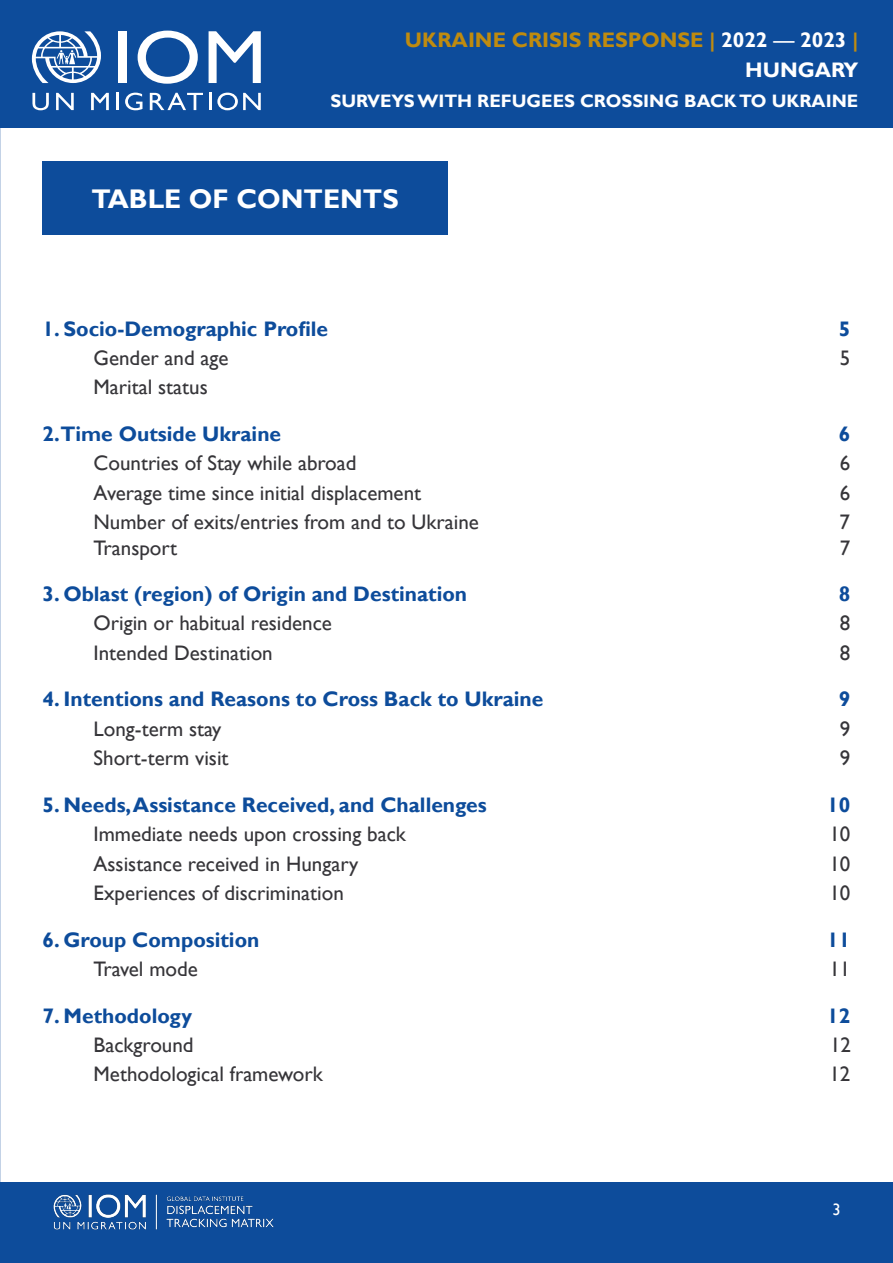
<style>
.page{position:relative;width:893px;height:1263px;background:#fff}
.page>*{position:absolute;margin:0;border:0;box-sizing:border-box;transform-origin:0 0}
.t1{font:700 27px "Gill Sans";color:#fff}
.toc_2_sub{font:21px "Gill Sans";color:#363539}
.toc_subheading{font:700 21px "Gill Sans";color:#0d4c9b}
.t2{font:700 21px/30px "Gill Sans";color:#bf8b0f;text-align:right}
.t3{font:700 18px "Gill Sans";color:#fff}
.t4{font:16.5px "Gill Sans";color:#fff}
.s1{color:#fff}
.s2{font-weight:400;color:#fff}
</style>
<div class="page">
<div style="left:0;top:0;width:893px;height:128px;background:#0d4c9b"></div>
<div style="left:0;top:1182px;width:893px;height:81px;background:#0d4c9b"></div>
<img style="left:53px;top:1194px;width:221px;height:36px">
<div style="left:119px;top:31px;width:8px;height:52px;background:#fff"></div>
<svg style="left:138px;top:31px;width:60px;height:53px"></svg>
<svg style="left:209px;top:31px;width:52px;height:52px"></svg>
<svg style="left:32px;top:93px;width:17px;height:17px"></svg>
<svg style="left:56px;top:93px;width:18px;height:17px"></svg>
<svg style="left:91px;top:93px;width:18px;height:17px"></svg>
<hr style="left:116px;top:93px;width:3px;height:17px;background:#fff">
<svg style="left:125px;top:93px;width:17px;height:17px"></svg>
<svg style="left:150px;top:93px;width:53px;height:17px"></svg>
<hr style="left:209px;top:93px;width:3px;height:17px;background:#fff">
<svg style="left:217px;top:93px;width:44px;height:17px"></svg>
<svg style="left:32px;top:31px;width:69px;height:52px"></svg>
<div style="left:43px;top:161px;width:405px;height:74px;background:#0d4c9b"></div>
<p class="t2" style="left:405px;top:26px;width:455px">UKRAINE CRISIS RESPONSE | <span class="s1">2022</span> <span class="s2">—</span> <span class="s1">2023</span> |<br><span class="s1">HUNGARY</span></p>
<p class="t3" style="left:330px;top:91px;width:529px">SURVEYS WITH REFUGEES CROSSING BACK TO UKRAINE</p>
<p class="t1" style="left:92px;top:182px;width:309px">TABLE OF CONTENTS</p>
<p class="toc_subheading" style="left:43px;top:316px;width:287px">1. Socio-Demographic Profile</p>
<p class="toc_subheading" style="left:839px;top:316px;width:13px">5</p>
<p class="toc_2_sub" style="left:94px;top:346px;width:137px">Gender and age</p>
<p class="toc_2_sub" style="left:840px;top:346px;width:12px">5</p>
<p class="toc_2_sub" style="left:94px;top:375px;width:116px">Marital status</p>
<p class="toc_subheading" style="left:43px;top:421px;width:240px">2.Time Outside Ukraine</p>
<p class="toc_subheading" style="left:839px;top:421px;width:13px">6</p>
<p class="toc_2_sub" style="left:94px;top:451px;width:265px">Countries of Stay while abroad</p>
<p class="toc_2_sub" style="left:840px;top:451px;width:12px">6</p>
<p class="toc_2_sub" style="left:94px;top:481px;width:329px">Average time since initial displacement</p>
<p class="toc_2_sub" style="left:840px;top:481px;width:12px">6</p>
<p class="toc_2_sub" style="left:94px;top:510px;width:387px">Number of exits/entries from and to Ukraine</p>
<p class="toc_2_sub" style="left:840px;top:510px;width:12px">7</p>
<p class="toc_2_sub" style="left:94px;top:535px;width:85px">Transport</p>
<p class="toc_2_sub" style="left:840px;top:535px;width:12px">7</p>
<p class="toc_subheading" style="left:43px;top:581px;width:426px">3. Oblast (region) of Origin and Destination</p>
<p class="toc_subheading" style="left:839px;top:581px;width:13px">8</p>
<p class="toc_2_sub" style="left:94px;top:611px;width:240px">Origin or habitual residence</p>
<p class="toc_2_sub" style="left:840px;top:611px;width:12px">8</p>
<p class="toc_2_sub" style="left:94px;top:641px;width:181px">Intended Destination</p>
<p class="toc_2_sub" style="left:840px;top:641px;width:12px">8</p>
<p class="toc_subheading" style="left:43px;top:687px;width:502px">4. Intentions and Reasons to Cross Back to Ukraine</p>
<p class="toc_subheading" style="left:839px;top:687px;width:13px">9</p>
<p class="toc_2_sub" style="left:94px;top:716px;width:129px">Long-term stay</p>
<p class="toc_2_sub" style="left:840px;top:716px;width:12px">9</p>
<p class="toc_2_sub" style="left:94px;top:746px;width:137px">Short-term visit</p>
<p class="toc_2_sub" style="left:840px;top:746px;width:12px">9</p>
<p class="toc_subheading" style="left:43px;top:792px;width:446px">5. Needs, Assistance Received, and Challenges</p>
<p class="toc_subheading" style="left:827px;top:792px;width:25px">10</p>
<p class="toc_2_sub" style="left:94px;top:822px;width:314px">Immediate needs upon crossing back</p>
<p class="toc_2_sub" style="left:829px;top:822px;width:22px">10</p>
<p class="toc_2_sub" style="left:94px;top:851px;width:266px">Assistance received in Hungary</p>
<p class="toc_2_sub" style="left:829px;top:851px;width:22px">10</p>
<p class="toc_2_sub" style="left:94px;top:881px;width:252px">Experiences of discrimination</p>
<p class="toc_2_sub" style="left:829px;top:881px;width:22px">10</p>
<p class="toc_subheading" style="left:43px;top:927px;width:218px">6. Group Composition</p>
<p class="toc_subheading" style="left:827px;top:927px;width:25px">11</p>
<p class="toc_2_sub" style="left:94px;top:957px;width:106px">Travel mode</p>
<p class="toc_2_sub" style="left:829px;top:957px;width:22px">11</p>
<p class="toc_subheading" style="left:43px;top:1003px;width:151px">7. Methodology</p>
<p class="toc_subheading" style="left:827px;top:1003px;width:25px">12</p>
<p class="toc_2_sub" style="left:94px;top:1033px;width:102px">Background</p>
<p class="toc_2_sub" style="left:830px;top:1033px;width:22px">12</p>
<p class="toc_2_sub" style="left:94px;top:1062px;width:231px">Methodological framework</p>
<p class="toc_2_sub" style="left:829px;top:1062px;width:22px">12</p>
<p class="t4" style="left:832px;top:1200px;width:10px">3</p>
</div>
